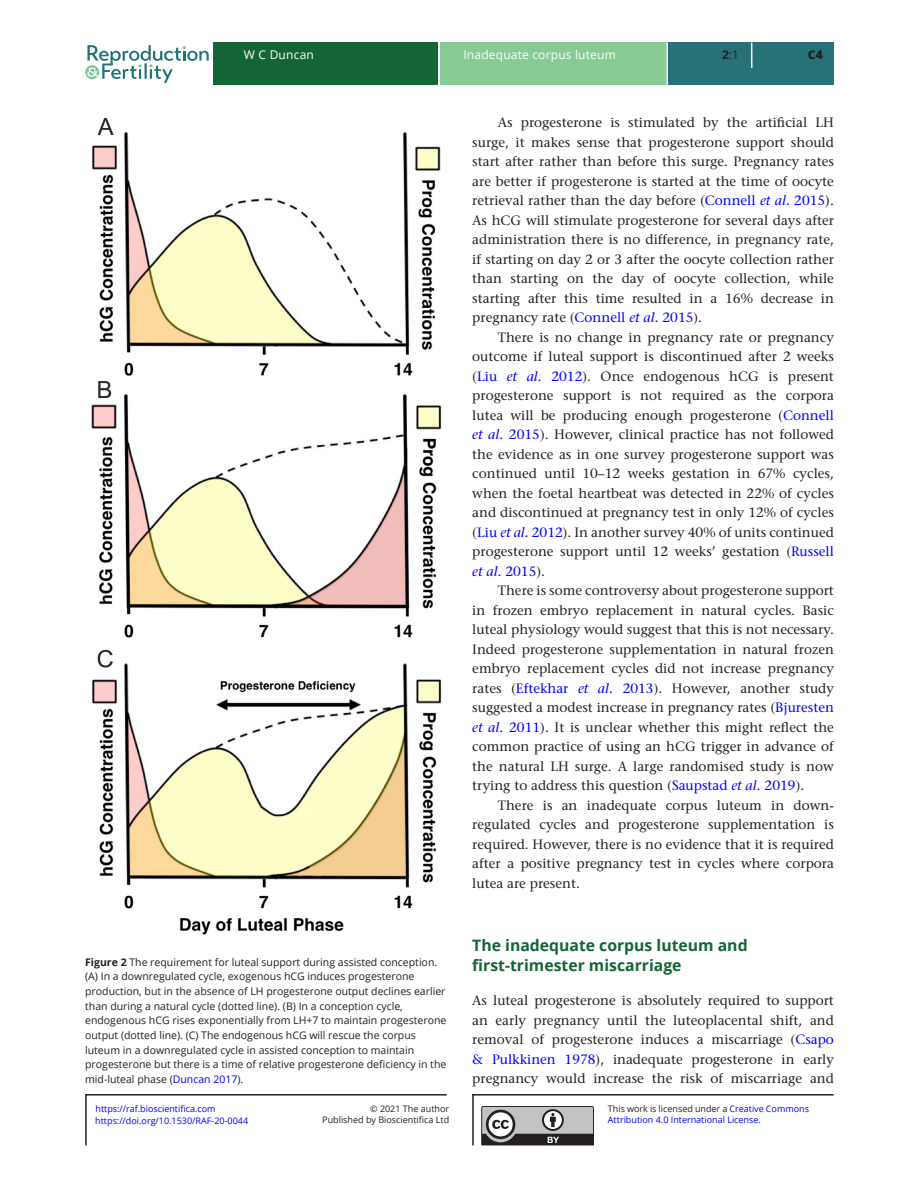
<style>
.page{position:relative;width:919px;height:1187px;background:#fff}
.page>*{position:absolute;margin:0;border:0;box-sizing:border-box;transform-origin:0 0}
.t1{font:700 15.75px/19.5px "Open Sans";color:#136535}
.TXI{font:500 13.5px/19.5px "Stone Serif Std";color:#231f20;text-align:justify}
.TXT{font:500 13.5px/19.5px "Stone Serif Std";color:#231f20;text-align:justify}
.t2{font:12px "Open Sans";letter-spacing:.015em;color:#fff}
.t3{font:12px "Open Sans";color:#231f20}
.t4{font:800 12px "Open Sans";color:#231f20}
.FC{font:10.5px/14.7px "Open Sans";color:#231f20}
.t5{font:9px "Open Sans";color:#00f}
.t6{font:9px/11.2px "Open Sans";color:#231f20;text-align:right}
.s1{font-weight:700}
.s2{color:#00f}
.s3{font-style:italic;color:#00f}
</style>
<div class="page">
<div style="left:213px;top:43px;width:225px;height:42px;background:#136535"></div>
<div style="left:667px;top:43px;width:166px;height:42px;background:#277277"></div>
<div style="left:440px;top:43px;width:226px;height:42px;background:#87ca94"></div>
<svg style="left:85px;top:65px;width:14px;height:14px"></svg>
<svg style="left:87px;top:45px;width:122px;height:38px"></svg>
<hr style="left:666px;top:42px;width:2px;height:43px;background:#fff">
<hr style="left:750px;top:43px;width:2px;height:25px;background:#fff">
<img style="left:91px;top:117px;width:351px;height:818px">
<svg style="left:481px;top:1106px;width:113px;height:39px"></svg>
<hr style="left:85px;top:1093px;width:361px;height:2px;background:#231f20">
<hr style="left:472px;top:1093px;width:361px;height:2px;background:#231f20">
<hr style="left:472px;top:1093px;width:1px;height:52px;background:#231f20">
<hr style="left:85px;top:1093px;width:2px;height:52px;background:#231f20">
<p class="t2" style="left:244px;top:47px;width:71px">W C Duncan</p>
<p class="t2" style="left:463px;top:47px;width:154px">Inadequate corpus luteum</p>
<p class="t3" style="left:722px;top:47px;width:18px"><span class="s1">2</span>:1</p>
<p class="t4" style="left:807px;top:46px;width:16px">C4</p>
<p class="FC" style="left:85px;top:954px;width:363px"><span class="s1">Figure 2</span> The requirement for luteal support during assisted conception. (A) In a downregulated cycle, exogenous hCG induces progesterone production, but in the absence of LH progesterone output declines earlier than during a natural cycle (dotted line). (B) In a conception cycle, endogenous hCG rises exponentially from LH+7 to maintain progesterone output (dotted line). (C) The endogenous hCG will rescue the corpus luteum in a downregulated cycle in assisted conception to maintain progesterone but there is a time of relative progesterone deficiency in the mid-luteal phase (<span class="s2">Duncan 2017</span>).</p>
<p class="TXI" style="left:472px;top:113px;width:363px;text-indent:26px">As progesterone is stimulated by the artificial LH surge, it makes sense that progesterone support should start after rather than before this surge. Pregnancy rates are better if progesterone is started at the time of oocyte retrieval rather than the day before (<span class="s2">Connell</span> <span class="s3">et al.</span> <span class="s2">2015</span>).<br>As hCG will stimulate progesterone for several days after administration there is no difference, in pregnancy rate, if starting on day 2 or 3 after the oocyte collection rather than starting on the day of oocyte collection, while starting after this time resulted in a 16% decrease in pregnancy rate (<span class="s2">Connell</span> <span class="s3">et al.</span> <span class="s2">2015</span>).</p>
<p class="TXI" style="left:472px;top:327px;width:363px;text-indent:26px">There is no change in pregnancy rate or pregnancy outcome if luteal support is discontinued after 2 weeks (<span class="s2">Liu</span> <span class="s3">et al.</span> <span class="s2">2012</span>). Once endogenous hCG is present progesterone support is not required as the corpora lutea will be producing enough progesterone (<span class="s2">Connell </span><span class="s3">et al.</span> <span class="s2">2015</span>). However, clinical practice has not followed the evidence as in one survey progesterone support was continued until 10–12 weeks gestation in 67% cycles, when the foetal heartbeat was detected in 22% of cycles and discontinued at pregnancy test in only 12% of cycles (<span class="s2">Liu</span> <span class="s3">et al.</span> <span class="s2">2012</span>). In another survey 40% of units continued progesterone support until 12 weeks’ gestation (<span class="s2">Russell </span><span class="s3">et al.</span> <span class="s2">2015</span>).</p>
<p class="TXI" style="left:472px;top:581px;width:363px;text-indent:26px">There is some controversy about progesterone support in frozen embryo replacement in natural cycles. Basic luteal physiology would suggest that this is not necessary.<br>Indeed progesterone supplementation in natural frozen embryo replacement cycles did not increase pregnancy rates (<span class="s2">Eftekhar</span> <span class="s3">et al.</span> <span class="s2">2013</span>). However, another study suggested a modest increase in pregnancy rates (<span class="s2">Bjuresten </span><span class="s3">et al.</span> <span class="s2">2011</span>). It is unclear whether this might reflect the common practice of using an hCG trigger in advance of the natural LH surge. A large randomised study is now trying to address this question (<span class="s2">Saupstad</span> <span class="s3">et al.</span> <span class="s2">2019</span>).</p>
<p class="TXI" style="left:472px;top:795px;width:363px;text-indent:26px">There is an inadequate corpus luteum in down&shy;regulated cycles and progesterone supplementation is required. However, there is no evidence that it is required after a positive pregnancy test in cycles where corpora lutea are present.</p>
<h1 class="t1" style="left:472px;top:935px;width:277px">The inadequate corpus luteum and first-trimester miscarriage</h1>
<p class="TXT" style="left:472px;top:990px;width:363px">As luteal progesterone is absolutely required to support an early pregnancy until the luteoplacental shift, and removal of progesterone induces a miscarriage (<span class="s2">Csapo &amp; Pulkkinen 1978</span>), inadequate progesterone in early pregnancy would increase the risk of miscarriage and</p>
<p class="t5" style="left:95px;top:1102px;width:122px">https://raf.bioscientifica.com</p>
<p class="t6" style="left:322px;top:1102px;width:128px">© 2021 The author<br>Published by Bioscientifica Ltd</p>
<p class="t6" style="left:608px;top:1102px;width:202px">This work is licensed under a <span class="s2">Creative Commons</span></p>
<p class="t5" style="left:95px;top:1114px;width:154px">https://doi.org/10.1530/RAF-20-0044</p>
<p class="t5" style="left:608px;top:1113px;width:154px">Attribution 4.0 International License.</p>
</div>
